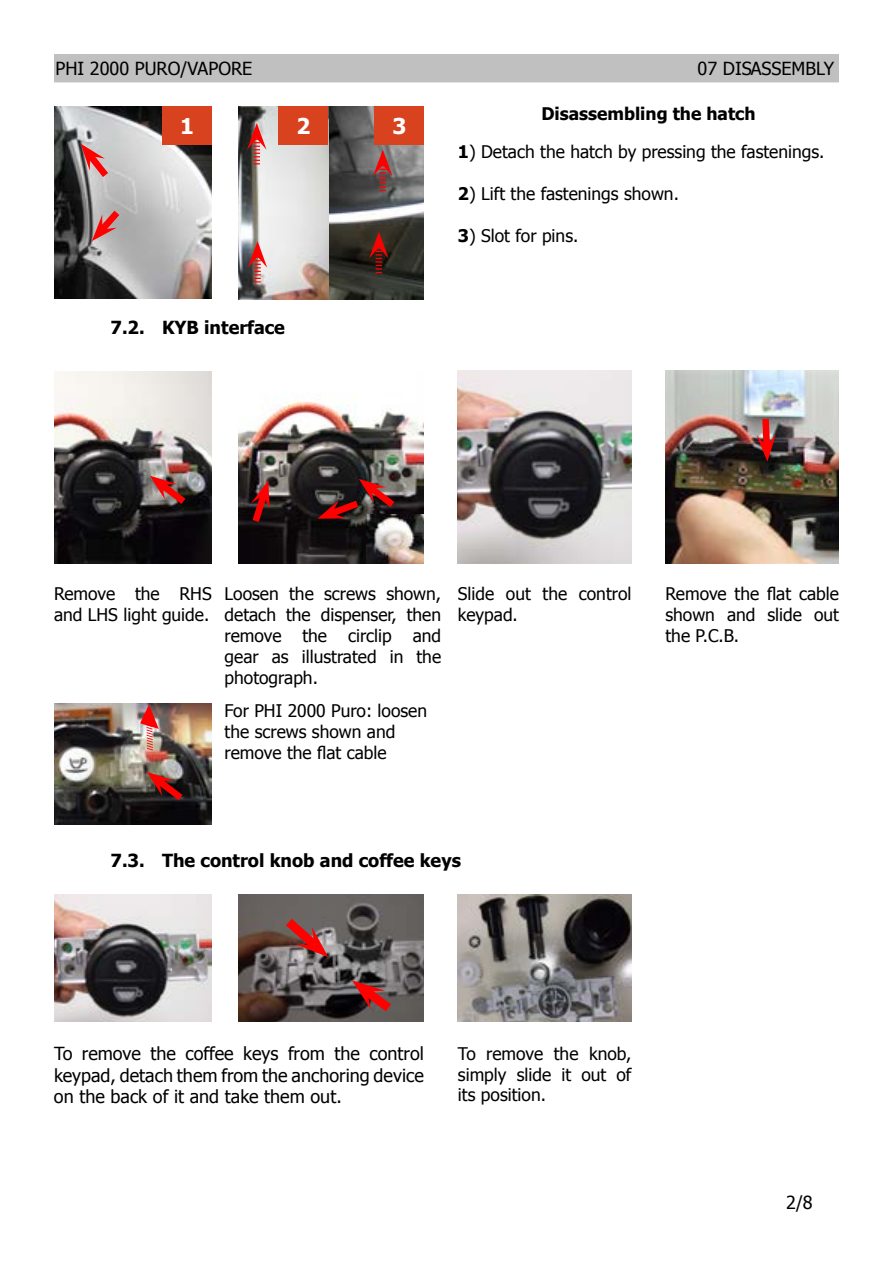
<style>
.page{position:relative;width:893px;height:1263px;background:#fff}
.page>*{position:absolute;margin:0;border:0;box-sizing:border-box;transform-origin:0 0}
.t1{font:700 21.75px "Tahoma";color:#fff}
.t2{font:18px/21.6px "Tahoma";color:#000;text-align:justify}
.t3{font:700 18px "Tahoma";color:#000}
.t4{font:17.4px/20.9px "Tahoma";color:#000}
.t5{font:700 17.4px "Tahoma";color:#000}
.s1{font-weight:700}
</style>
<div class="page">
<img style="left:54px;top:371px;width:158px;height:193px">
<img style="left:54px;top:106px;width:158px;height:193px">
<img style="left:328px;top:106px;width:96px;height:193px">
<img style="left:239px;top:395px;width:185px;height:169px">
<img style="left:458px;top:371px;width:173px;height:193px">
<img style="left:665px;top:371px;width:174px;height:193px">
<img style="left:54px;top:704px;width:158px;height:121px">
<img style="left:54px;top:895px;width:158px;height:126px">
<img style="left:458px;top:895px;width:173px;height:126px">
<img style="left:239px;top:895px;width:185px;height:126px">
<svg style="left:352px;top:979px;width:49px;height:41px;background:#783f3f"></svg>
<svg style="left:277px;top:910px;width:51px;height:47px;background:#905553"></svg>
<img style="left:239px;top:106px;width:89px;height:193px">
<div style="left:55px;top:55px;width:783px;height:27px;background:#c0c0c0"></div>
<div style="left:54px;top:54px;width:785px;height:28px;border:2px solid #c0c0c0"></div>
<svg style="left:81px;top:144px;width:34px;height:40px"></svg>
<svg style="left:92px;top:204px;width:34px;height:37px"></svg>
<svg style="left:248px;top:241px;width:19px;height:42px"></svg>
<svg style="left:369px;top:232px;width:19px;height:41px"></svg>
<svg style="left:247px;top:123px;width:19px;height:41px"></svg>
<svg style="left:373px;top:150px;width:19px;height:41px"></svg>
<svg style="left:150px;top:476px;width:43px;height:34px"></svg>
<svg style="left:317px;top:479px;width:85px;height:43px;background:#5b2b2a"></svg>
<svg style="left:247px;top:480px;width:25px;height:49px"></svg>
<svg style="left:757px;top:412px;width:19px;height:49px"></svg>
<svg style="left:147px;top:772px;width:43px;height:35px;background:#5c2624"></svg>
<svg style="left:131px;top:704px;width:37px;height:48px;background:#ac837f"></svg>
<div style="left:162px;top:106px;width:50px;height:39px;background:#d9421f"></div>
<div style="left:279px;top:106px;width:49px;height:39px;background:#d9421f"></div>
<div style="left:375px;top:106px;width:49px;height:39px;background:#d9421f"></div>
<img style="left:366px;top:515px;width:58px;height:49px">
<p class="t2" style="left:56px;top:57px;width:198px">PHI 2000 PURO/VAPORE</p>
<p class="t2" style="left:697px;top:57px;width:138px">07 DISASSEMBLY</p>
<p class="t1" style="left:180px;top:111px;width:15px">1</p>
<p class="t1" style="left:297px;top:111px;width:15px">2</p>
<p class="t1" style="left:392px;top:111px;width:15px">3</p>
<p class="t3" style="left:111px;top:315px;width:176px">7.2. KYB interface</p>
<p class="t5" style="left:541px;top:101px;width:216px">Disassembling the hatch</p>
<p class="t4" style="left:458px;top:141px;width:368px"><span class="s1">1</span>) Detach the hatch by pressing the fastenings.</p>
<p class="t4" style="left:458px;top:182px;width:222px"><span class="s1">2</span>) Lift the fastenings shown.</p>
<p class="t4" style="left:458px;top:224px;width:122px"><span class="s1">3</span>) Slot for pins.</p>
<p class="t4" style="left:54px;top:583px;width:159px">Remove the RHS and LHS light guide.</p>
<p class="t4" style="left:458px;top:583px;width:175px">Slide out the control keypad.</p>
<p class="t4" style="left:665px;top:583px;width:175px;text-align:justify">Remove the flat cable shown and slide out the P.C.B.</p>
<p class="t4" style="left:225px;top:583px;width:218px;text-align:justify">Loosen the screws shown, detach the dispenser, then remove the circlip and gear as illustrated in the photograph.</p>
<p class="t4" style="left:225px;top:699px;width:204px">For PHI 2000 Puro: loosen the screws shown and remove the flat cable</p>
<p class="t3" style="left:111px;top:848px;width:352px">7.3. The control knob and coffee keys</p>
<p class="t2" style="left:54px;top:1042px;width:371px">To remove the coffee keys from the control keypad, detach them from the anchoring device on the back of it and take them out.</p>
<p class="t4" style="left:458px;top:1042px;width:175px;text-align:justify">To remove the knob, simply slide it out of its position.</p>
<p class="t2" style="left:786px;top:1191px;width:28px">2/8</p>
</div>
